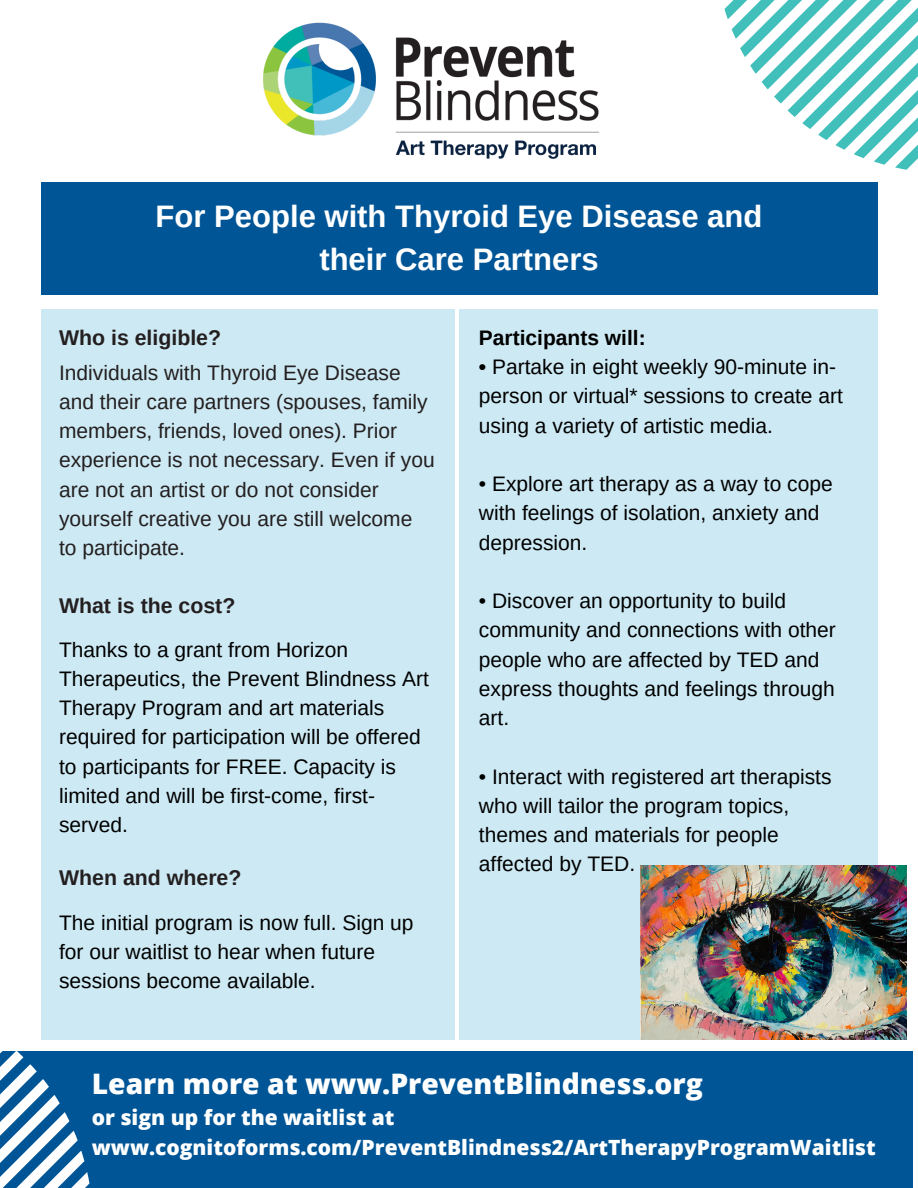
<style>
.page{position:relative;width:918px;height:1188px;background:#fff}
.page>*{position:absolute;margin:0;border:0;box-sizing:border-box;transform-origin:0 0}
.t1{font:700 31.05px/42.8px "Arimo";color:#fff;text-align:center}
.t2{font:800 28.2px "Open Sans";color:#fff}
.t3{font:700 21.3px "Arimo";color:#231f20}
.t4{font:21px/29.2px "Arimo";color:#000}
.t5{font:21px/29.2px "Arimo";color:#231f20}
.t6{font:800 21px/29.2px "Open Sans";color:#fff}
.t7{font:700 21px "Arimo";color:#000}
.s1{font-weight:700}
</style>
<div class="page">
<div style="left:41px;top:182px;width:837px;height:113px;background:#005596"></div>
<div style="left:459px;top:309px;width:419px;height:730px;background:#cde9f3"></div>
<div style="left:41px;top:309px;width:414px;height:730px;background:#cde9f3"></div>
<svg style="left:724px;top:0;width:194px;height:170px"></svg>
<div style="left:0;top:1051px;width:913px;height:137px;background:#005596"></div>
<img style="left:641px;top:866px;width:265px;height:173px">
<img style="left:263px;top:22px;width:336px;height:137px">
<svg style="left:0;top:1039px;width:93px;height:149px"></svg>
<p class="t1" style="left:156px;top:195px;width:608px">For People with Thyroid Eye Disease and their Care Partners</p>
<p class="t3" style="left:59px;top:326px;width:164px">Who is eligible?</p>
<p class="t5" style="left:59px;top:358px;width:377px">Individuals with Thyroid Eye Disease and their care partners (spouses, family members, friends, loved ones). Prior experience is not necessary. Even if you are not an artist or do not consider yourself creative you are still welcome to participate.</p>
<p class="t3" style="left:59px;top:594px;width:178px">What is the cost?</p>
<p class="t4" style="left:59px;top:635px;width:371px">Thanks to a grant from Horizon Therapeutics, the Prevent Blindness Art Therapy Program and art materials required for participation will be offered to participants for FREE. Capacity is limited and will be first-come, first&shy;served.</p>
<p class="t3" style="left:59px;top:866px;width:184px">When and where?</p>
<p class="t4" style="left:59px;top:908px;width:356px">The initial program is now full. Sign up for our waitlist to hear when future sessions become available.</p>
<p class="t7" style="left:479px;top:326px;width:168px">Participants will:</p>
<p class="t4" style="left:479px;top:352px;width:365px"><span class="s1">•</span> Partake in eight weekly 90-minute in&shy;person or virtual* sessions to create art using a variety of artistic media.</p>
<p class="t4" style="left:479px;top:469px;width:355px">• Explore art therapy as a way to cope with feelings of isolation, anxiety and depression.</p>
<p class="t4" style="left:479px;top:586px;width:358px">• Discover an opportunity to build community and connections with other people who are affected by TED and express thoughts and feelings through art.</p>
<p class="t4" style="left:479px;top:762px;width:354px">• Interact with registered art therapists who will tailor the program topics, themes and materials for people affected by TED.</p>
<p class="t2" style="left:92px;top:1064px;width:613px">Learn more at www.PreventBlindness.org</p>
<p class="t6" style="left:92px;top:1103px;width:785px">or sign up for the waitlist at www.cognitoforms.com/PreventBlindness2/ArtTherapyProgramWaitlist</p>
</div>
